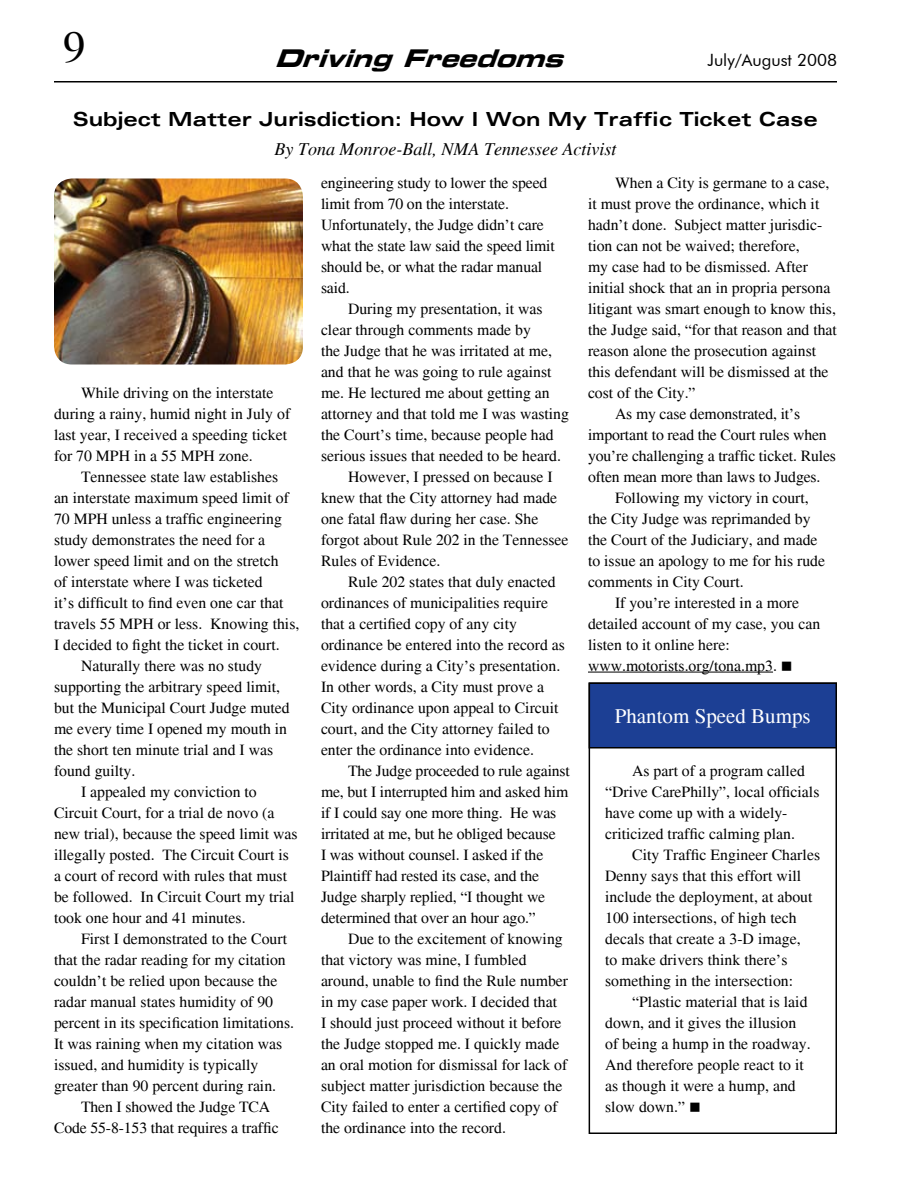
<style>
.page{position:relative;width:918px;height:1188px;background:#fff}
.page>*{position:absolute;margin:0;border:0;box-sizing:border-box;transform-origin:0 0}
.t1{font:italic 24px "Eurostile Bold Extended Two";color:#000}
.t2{font:21px "Times";color:#fff}
.t3{font:700 expanded 19.5px "Univers";color:#000}
.t4{font:italic 18px "Times";color:#000}
.t5{font:16.95px "Futura BT";color:#000}
.t6{font:15.75px/21px "Times";color:#000}
</style>
<div class="page">
<hr style="left:588px;top:672px;width:185px;height:1px;background:#000">
<img style="left:54px;top:178px;width:249px;height:186px;border-radius:18px">
<div style="left:589px;top:682px;width:248px;height:452px;border:2px solid #000"></div>
<div style="left:589px;top:683px;width:247px;height:65px;background:#1c3f94"></div>
<div style="left:589px;top:682px;width:248px;height:66px;border:2px solid #000"></div>
<hr style="left:54px;top:81px;width:783px;height:1px;background:#000">
<h1 class="t1" style="left:274px;top:41px;width:302px">DrivingFreedoms</h1>
<p class="t5" style="left:707px;top:50px;width:131px">July/August 2008</p>
<p class="t3" style="left:73px;top:108px;width:747px">Subject Matter Jurisdiction: How I Won My Traffic Ticket Case</p>
<p class="t4" style="left:275px;top:139px;width:343px">By Tona Monroe-Ball, NMA Tennessee Activist</p>
<p class="t6" style="left:54px;top:382px;width:238px;text-indent:27px">While driving on the interstate during a rainy, humid night in July of last year, I received a speeding ticket for 70 MPH in a 55 MPH zone.</p>
<p class="t6" style="left:81px;top:466px;width:199px">Tennessee state law establishes</p>
<p class="t6" style="left:54px;top:487px;width:236px">an interstate maximum speed limit of</p>
<p class="t6" style="left:54px;top:508px;width:229px">70 MPH unless a traffic engineering</p>
<p class="t6" style="left:54px;top:529px;width:213px">study demonstrates the need for a</p>
<p class="t6" style="left:54px;top:550px;width:226px">lower speed limit and on the stretch</p>
<p class="t6" style="left:54px;top:571px;width:210px">of interstate where I was ticketed</p>
<p class="t6" style="left:54px;top:592px;width:231px">it’s difficult to find even one car that</p>
<p class="t6" style="left:54px;top:613px;width:247px">travels 55 MPH or less. Knowing this,</p>
<p class="t6" style="left:54px;top:634px;width:227px">I decided to fight the ticket in court.</p>
<p class="t6" style="left:81px;top:655px;width:183px">Naturally there was no study</p>
<p class="t6" style="left:54px;top:676px;width:228px">supporting the arbitrary speed limit,</p>
<p class="t6" style="left:54px;top:697px;width:237px">but the Municipal Court Judge muted</p>
<p class="t6" style="left:54px;top:718px;width:235px">me every time I opened my mouth in</p>
<p class="t6" style="left:54px;top:739px;width:221px">the short ten minute trial and I was</p>
<p class="t6" style="left:54px;top:760px;width:83px">found guilty.</p>
<p class="t6" style="left:81px;top:781px;width:177px">I appealed my conviction to</p>
<p class="t6" style="left:54px;top:802px;width:222px">Circuit Court, for a trial de novo (a</p>
<p class="t6" style="left:54px;top:823px;width:245px">new trial), because the speed limit was</p>
<p class="t6" style="left:54px;top:844px;width:236px">illegally posted. The Circuit Court is</p>
<p class="t6" style="left:54px;top:865px;width:235px">a court of record with rules that must</p>
<p class="t6" style="left:54px;top:886px;width:242px">be followed. In Circuit Court my trial</p>
<p class="t6" style="left:54px;top:907px;width:193px">took one hour and 41 minutes.</p>
<p class="t6" style="left:81px;top:928px;width:208px">First I demonstrated to the Court</p>
<p class="t6" style="left:54px;top:949px;width:233px">that the radar reading for my citation</p>
<p class="t6" style="left:54px;top:970px;width:225px">couldn’t be relied upon because the</p>
<p class="t6" style="left:54px;top:991px;width:221px">radar manual states humidity of 90</p>
<p class="t6" style="left:54px;top:1012px;width:242px">percent in its specification limitations.</p>
<p class="t6" style="left:54px;top:1033px;width:230px">It was raining when my citation was</p>
<p class="t6" style="left:54px;top:1054px;width:206px">issued, and humidity is typically</p>
<p class="t6" style="left:54px;top:1075px;width:224px">greater than 90 percent during rain.</p>
<p class="t6" style="left:81px;top:1096px;width:191px">Then I showed the Judge TCA</p>
<p class="t6" style="left:54px;top:1117px;width:226px">Code 55-8-153 that requires a traffic</p>
<p class="t6" style="left:321px;top:172px;width:235px">engineering study to lower the speed limit from 70 on the interstate.<br>Unfortunately, the Judge didn’t care what the state law said the speed limit should be, or what the radar manual said.</p>
<p class="t6" style="left:348px;top:298px;width:196px">During my presentation, it was</p>
<p class="t6" style="left:321px;top:319px;width:211px">clear through comments made by</p>
<p class="t6" style="left:321px;top:340px;width:232px">the Judge that he was irritated at me,</p>
<p class="t6" style="left:321px;top:361px;width:232px">and that he was going to rule against</p>
<p class="t6" style="left:321px;top:382px;width:230px">me. He lectured me about getting an</p>
<p class="t6" style="left:321px;top:403px;width:250px">attorney and that told me I was wasting</p>
<p class="t6" style="left:321px;top:424px;width:234px">the Court’s time, because people had</p>
<p class="t6" style="left:321px;top:445px;width:242px">serious issues that needed to be heard.</p>
<p class="t6" style="left:348px;top:466px;width:206px">However, I pressed on because I</p>
<p class="t6" style="left:321px;top:487px;width:238px">knew that the City attorney had made</p>
<p class="t6" style="left:321px;top:508px;width:219px">one fatal flaw during her case. She</p>
<p class="t6" style="left:321px;top:529px;width:249px">forgot about Rule 202 in the Tennessee</p>
<p class="t6" style="left:321px;top:550px;width:121px">Rules of Evidence.</p>
<p class="t6" style="left:348px;top:571px;width:209px">Rule 202 states that duly enacted</p>
<p class="t6" style="left:321px;top:592px;width:229px">ordinances of municipalities require</p>
<p class="t6" style="left:321px;top:613px;width:197px">that a certified copy of any city</p>
<p class="t6" style="left:321px;top:634px;width:246px">ordinance be entered into the record as</p>
<p class="t6" style="left:321px;top:655px;width:241px">evidence during a City’s presentation.</p>
<p class="t6" style="left:321px;top:676px;width:225px">In other words, a City must prove a</p>
<p class="t6" style="left:321px;top:697px;width:239px">City ordinance upon appeal to Circuit</p>
<p class="t6" style="left:321px;top:718px;width:230px">court, and the City attorney failed to</p>
<p class="t6" style="left:321px;top:739px;width:215px">enter the ordinance into evidence.</p>
<p class="t6" style="left:348px;top:760px;width:224px">The Judge proceeded to rule against</p>
<p class="t6" style="left:321px;top:781px;width:249px">me, but I interrupted him and asked him</p>
<p class="t6" style="left:321px;top:802px;width:237px">if I could say one more thing. He was</p>
<p class="t6" style="left:321px;top:823px;width:236px">irritated at me, but he obliged because</p>
<p class="t6" style="left:321px;top:844px;width:224px">I was without counsel. I asked if the</p>
<p class="t6" style="left:321px;top:865px;width:220px">Plaintiff had rested its case, and the</p>
<p class="t6" style="left:321px;top:886px;width:226px">Judge sharply replied, “I thought we</p>
<p class="t6" style="left:321px;top:907px;width:216px">determined that over an hour ago.”</p>
<p class="t6" style="left:348px;top:928px;width:216px">Due to the excitement of knowing</p>
<p class="t6" style="left:321px;top:949px;width:207px">that victory was mine, I fumbled</p>
<p class="t6" style="left:321px;top:970px;width:249px">around, unable to find the Rule number</p>
<p class="t6" style="left:321px;top:991px;width:238px">in my case paper work. I decided that</p>
<p class="t6" style="left:321px;top:1012px;width:242px">I should just proceed without it before</p>
<p class="t6" style="left:321px;top:1033px;width:240px">the Judge stopped me. I quickly made</p>
<p class="t6" style="left:321px;top:1054px;width:248px">an oral motion for dismissal for lack of</p>
<p class="t6" style="left:321px;top:1075px;width:243px">subject matter jurisdiction because the</p>
<p class="t6" style="left:321px;top:1096px;width:238px">City failed to enter a certified copy of</p>
<p class="t6" style="left:321px;top:1117px;width:187px">the ordinance into the record.</p>
<p class="t6" style="left:615px;top:172px;width:216px">When a City is germane to a case,</p>
<p class="t6" style="left:588px;top:193px;width:233px">it must prove the ordinance, which it</p>
<p class="t6" style="left:588px;top:214px;width:236px">hadn’t done. Subject matter jurisdic-</p>
<p class="t6" style="left:588px;top:235px;width:213px">tion can not be waived; therefore,</p>
<p class="t6" style="left:588px;top:256px;width:222px">my case had to be dismissed. After</p>
<p class="t6" style="left:588px;top:277px;width:244px">initial shock that an in propria persona</p>
<p class="t6" style="left:588px;top:298px;width:250px">litigant was smart enough to know this,</p>
<p class="t6" style="left:588px;top:319px;width:250px">the Judge said, “for that reason and that</p>
<p class="t6" style="left:588px;top:340px;width:230px">reason alone the prosecution against</p>
<p class="t6" style="left:588px;top:361px;width:242px">this defendant will be dismissed at the</p>
<p class="t6" style="left:588px;top:382px;width:109px">cost of the City.”</p>
<p class="t6" style="left:615px;top:403px;width:187px">As my case demonstrated, it’s</p>
<p class="t6" style="left:588px;top:424px;width:240px">important to read the Court rules when</p>
<p class="t6" style="left:588px;top:445px;width:250px">you’re challenging a traffic ticket. Rules</p>
<p class="t6" style="left:588px;top:466px;width:234px">often mean more than laws to Judges.</p>
<p class="t6" style="left:615px;top:487px;width:195px">Following my victory in court,</p>
<p class="t6" style="left:588px;top:508px;width:224px">the City Judge was reprimanded by</p>
<p class="t6" style="left:588px;top:529px;width:231px">the Court of the Judiciary, and made</p>
<p class="t6" style="left:588px;top:550px;width:239px">to issue an apology to me for his rude</p>
<p class="t6" style="left:588px;top:571px;width:157px">comments in City Court.</p>
<p class="t6" style="left:615px;top:592px;width:186px">If you’re interested in a more</p>
<p class="t6" style="left:588px;top:613px;width:234px">detailed account of my case, you can</p>
<p class="t6" style="left:588px;top:634px;width:143px">listen to it online here:</p>
<p class="t6" style="left:588px;top:655px;width:206px">www.motorists.org/tona.mp3. ■</p>
<h2 class="t2" style="left:615px;top:704px;width:198px">Phantom Speed Bumps</h2>
<p class="t6" style="left:605px;top:760px;width:216px;text-indent:27px">As part of a program called “Drive CarePhilly”, local officials have come up with a widely&shy;criticized traffic calming plan.</p>
<p class="t6" style="left:605px;top:844px;width:217px;text-indent:27px">City Traffic Engineer Charles<br>Denny says that this effort will include the deployment, at about<br>100 intersections, of high tech decals that create a 3-D image,<br>to make drivers think there’s something in the intersection:</p>
<p class="t6" style="left:605px;top:991px;width:207px;text-indent:27px">“Plastic material that is laid down, and it gives the illusion of being a hump in the roadway.<br>And therefore people react to it as though it were a hump, and slow down.” ■</p>
</div>
